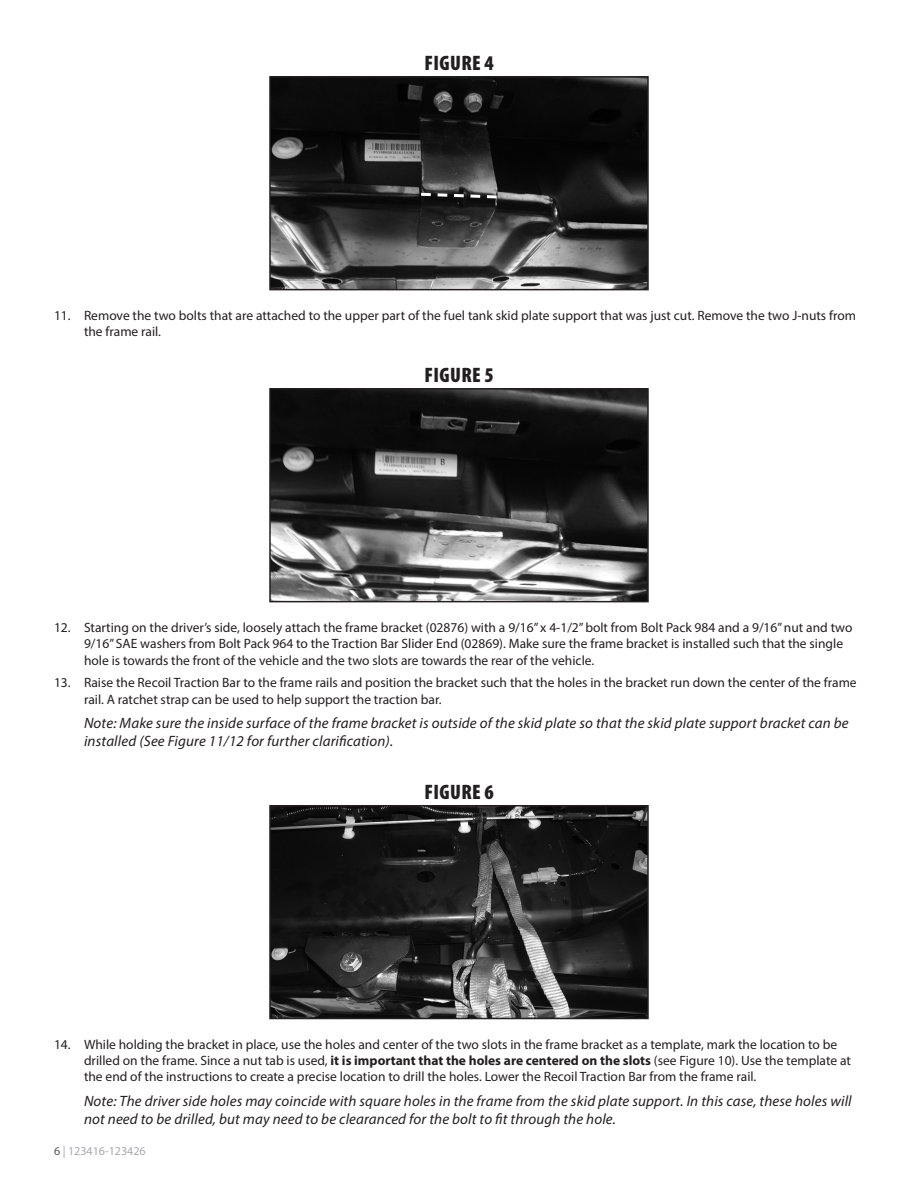
<style>
.page{position:relative;width:918px;height:1188px;background:#fff}
.page>*{position:absolute;margin:0;border:0;box-sizing:border-box;transform-origin:0 0}
.Photo-Caption{font:900 condensed 21px "Myriad Pro";letter-spacing:.02em;color:#231f20}
.Special__-_Note{font:italic 15px/18px "Myriad Pro";letter-spacing:.01em;color:#231f20}
.t1{font:13.5px/16.2px "Myriad Pro";color:#231f20}
.t2{font:12px "Myriad Pro";color:#a8a9ad}
.s1{font-weight:700}
.s2{color:#57585a}
</style>
<div class="page">
<img style="left:272px;top:79px;width:374px;height:208px">
<svg style="left:418px;top:191px;width:82px;height:9px"></svg>
<div style="left:269px;top:76px;width:380px;height:214px;border:2px solid #231f20"></div>
<img style="left:272px;top:391px;width:374px;height:208px">
<div style="left:269px;top:388px;width:380px;height:214px;border:2px solid #231f20"></div>
<img style="left:272px;top:808px;width:374px;height:208px">
<div style="left:269px;top:805px;width:380px;height:214px;border:2px solid #231f20"></div>
<p class="Photo-Caption" style="left:424px;top:49px;width:71px">FIGURE 4</p>
<p class="t1" style="left:84px;top:307px;width:774px;text-indent:-30px">11. Remove the two bolts that are attached to the upper part of the fuel tank skid plate support that was just cut. Remove the two J-nuts from the frame rail.</p>
<p class="Photo-Caption" style="left:424px;top:361px;width:71px">FIGURE 5</p>
<p class="t1" style="left:84px;top:619px;width:770px;text-indent:-30px">12. Starting on the driver’s side, loosely attach the frame bracket (02876) with a 9/16” x 4-1/2” bolt from Bolt Pack 984 and a 9/16” nut and two<br>9/16” SAE washers from Bolt Pack 964 to the Traction Bar Slider End (02869). Make sure the frame bracket is installed such that the single hole is towards the front of the vehicle and the two slots are towards the rear of the vehicle.</p>
<p class="t1" style="left:84px;top:675px;width:774px;text-indent:-30px">13. Raise the Recoil Traction Bar to the frame rails and position the bracket such that the holes in the bracket run down the center of the frame rail. A ratchet strap can be used to help support the traction bar.</p>
<p class="Special__-_Note" style="left:84px;top:714px;width:766px">Note: Make sure the inside surface of the frame bracket is outside of the skid plate so that the skid plate support bracket can be installed (See Figure 11/12 for further clarification).</p>
<p class="Photo-Caption" style="left:424px;top:778px;width:71px">FIGURE 6</p>
<p class="t1" style="left:84px;top:1036px;width:768px;text-indent:-30px">14. While holding the bracket in place, use the holes and center of the two slots in the frame bracket as a template, mark the location to be drilled on the frame. Since a nut tab is used, <span class="s1">it is important that the holes are centered on the slots</span> (see Figure 10). Use the template at the end of the instructions to create a precise location to drill the holes. Lower the Recoil Traction Bar from the frame rail.</p>
<p class="Special__-_Note" style="left:84px;top:1092px;width:769px">Note: The driver side holes may coincide with square holes in the frame from the skid plate support. In this case, these holes will not need to be drilled, but may need to be clearanced for the bolt to fit through the hole.</p>
<p class="t2" style="left:54px;top:1143px;width:93px"><span class="s2">6</span> | 123416-123426</p>
</div>
